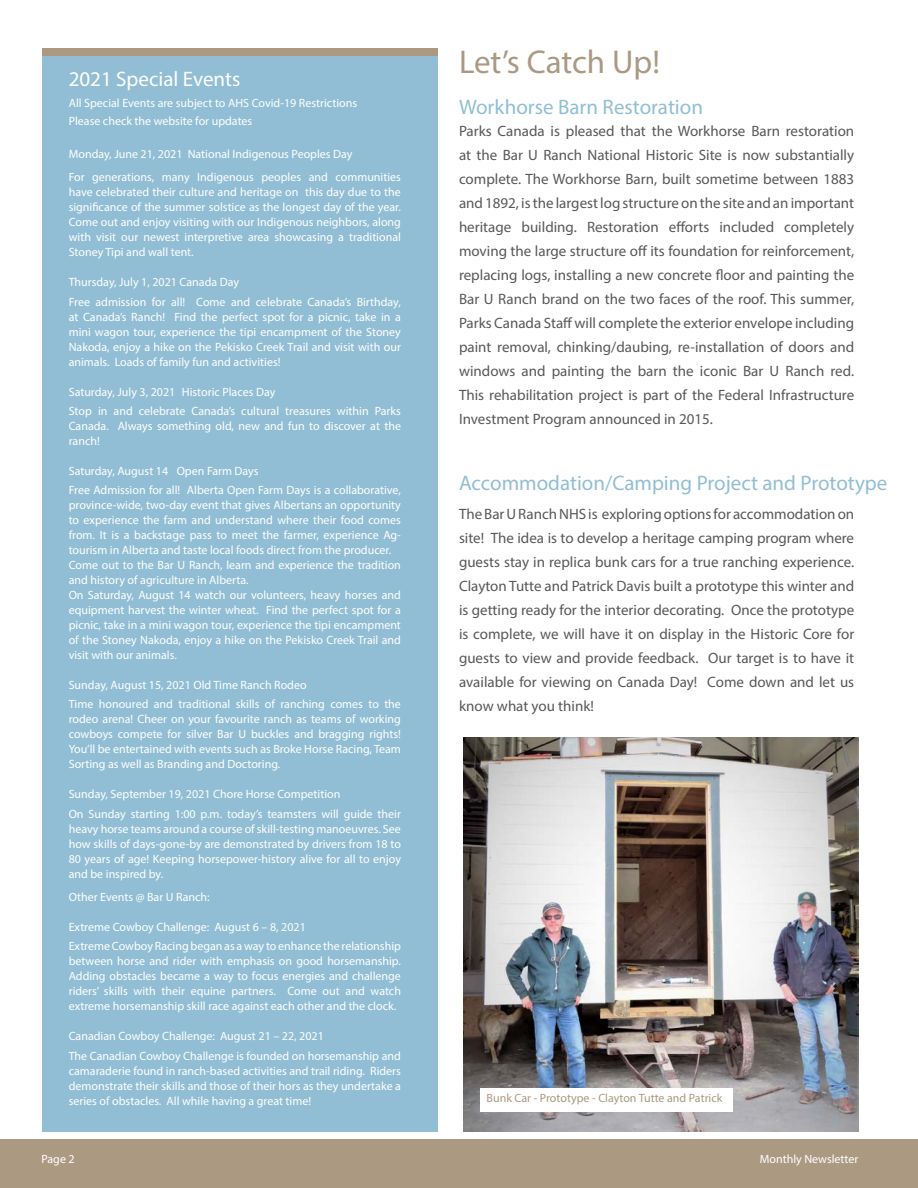
<style>
.page{position:relative;width:918px;height:1188px;background:#fff}
.page>*{position:absolute;margin:0;border:0;box-sizing:border-box;transform-origin:0 0}
.H_1{font:33px "Myriad Pro";letter-spacing:-.005em;color:#ab9982}
.Paragraph_Intro{font:21px "Myriad Pro";color:#91bed4}
.H_2_White{font:21px "Myriad Pro";color:#fff}
.B_1{font:15px/24px "Myriad Pro";color:#57585a;text-align:justify}
.B_2_White{font:12px/15px "Myriad Pro";color:#fff;text-align:justify}
.t1{font:12px "Myriad Pro";color:#ab9982}
</style>
<div class="page">
<div style="left:0;top:1140px;width:918px;height:48px;background:#ab9982"></div>
<div style="left:43px;top:48px;width:395px;height:1084px;background:#91bed4"></div>
<div style="left:43px;top:48px;width:395px;height:8px;background:#ab9982"></div>
<img style="left:463px;top:738px;width:395px;height:394px">
<div style="left:480px;top:1089px;width:252px;height:23px;background:#fff"></div>
<p class="H_2_White" style="left:69px;top:66px;width:173px">2021 Special Events</p>
<p class="B_2_White" style="left:69px;top:95px;width:290px">All Special Events are subject to AHS Covid-19 Restrictions</p>
<p class="B_2_White" style="left:69px;top:113px;width:185px">Please check the website for updates</p>
<p class="B_2_White" style="left:69px;top:146px;width:285px">Monday, June 21, 2021 National Indigenous Peoples Day</p>
<p class="B_2_White" style="left:69px;top:170px;width:334px">For generations, many Indigenous peoples and communities have celebrated their culture and heritage on this day due to the significance of the summer solstice as the longest day of the year.<br>Come out and enjoy visiting with our Indigenous neighbors, along with visit our newest interpretive area showcasing a traditional Stoney Tipi and wall tent.</p>
<p class="B_2_White" style="left:69px;top:275px;width:172px">Thursday, July 1, 2021 Canada Day</p>
<p class="B_2_White" style="left:69px;top:294px;width:334px">Free admission for all! Come and celebrate Canada’s Birthday, at Canada’s Ranch! Find the perfect spot for a picnic, take in a mini wagon tour, experience the tipi encampment of the Stoney Nakoda, enjoy a hike on the Pekisko Creek Trail and visit with our animals. Loads of family fun and activities!</p>
<p class="B_2_White" style="left:69px;top:384px;width:208px">Saturday, July 3, 2021 Historic Places Day</p>
<p class="B_2_White" style="left:69px;top:403px;width:334px">Stop in and celebrate Canada’s cultural treasures within Parks Canada. Always something old, new and fun to discover at the ranch!</p>
<p class="B_2_White" style="left:69px;top:463px;width:191px">Saturday, August 14 Open Farm Days</p>
<p class="B_2_White" style="left:69px;top:482px;width:334px">Free Admission for all! Alberta Open Farm Days is a collaborative, province-wide, two-day event that gives Albertans an opportunity to experience the farm and understand where their food comes from. It is a backstage pass to meet the farmer, experience Ag&shy;tourism in Alberta and taste local foods direct from the producer.</p>
<p class="B_2_White" style="left:69px;top:557px;width:334px">Come out to the Bar U Ranch, learn and experience the tradition and history of agriculture in Alberta.</p>
<p class="B_2_White" style="left:69px;top:587px;width:334px">On Saturday, August 14 watch our volunteers, heavy horses and equipment harvest the winter wheat. Find the perfect spot for a picnic, take in a mini wagon tour, experience the tipi encampment of the Stoney Nakoda, enjoy a hike on the Pekisko Creek Trail and visit with our animals.</p>
<p class="B_2_White" style="left:69px;top:677px;width:239px">Sunday, August 15, 2021 Old Time Ranch Rodeo</p>
<p class="B_2_White" style="left:69px;top:697px;width:334px">Time honoured and traditional skills of ranching comes to the rodeo arena! Cheer on your favourite ranch as teams of working cowboys compete for silver Bar U buckles and bragging rights!<br>You’ll be entertained with events such as Broke Horse Racing, Team Sorting as well as Branding and Doctoring.</p>
<p class="B_2_White" style="left:69px;top:787px;width:273px">Sunday, September 19, 2021 Chore Horse Competition</p>
<p class="B_2_White" style="left:69px;top:806px;width:334px">On Sunday starting 1:00 p.m. today’s teamsters will guide their heavy horse teams around a course of skill-testing manoeuvres. See how skills of days-gone-by are demonstrated by drivers from 18 to 80 years of age! Keeping horsepower-history alive for all to enjoy and be inspired by.</p>
<p class="B_2_White" style="left:69px;top:889px;width:142px">Other Events @ Bar U Ranch:</p>
<p class="B_2_White" style="left:69px;top:919px;width:239px">Extreme Cowboy Challenge: August 6 – 8, 2021</p>
<p class="B_2_White" style="left:69px;top:939px;width:334px">Extreme Cowboy Racing began as a way to enhance the relationship between horse and rider with emphasis on good horsemanship.<br>Adding obstacles became a way to focus energies and challenge riders’ skills with their equine partners. Come out and watch extreme horsemanship skill race against each other and the clock.</p>
<p class="B_2_White" style="left:69px;top:1029px;width:257px">Canadian Cowboy Challenge: August 21 – 22, 2021</p>
<p class="B_2_White" style="left:69px;top:1048px;width:334px">The Canadian Cowboy Challenge is founded on horsemanship and camaraderie found in ranch-based activities and trail riding. Riders demonstrate their skills and those of their hors as they undertake a series of obstacles. All while having a great time!</p>
<p class="H_1" style="left:459px;top:42px;width:202px">Let’s Catch Up!</p>
<p class="Paragraph_Intro" style="left:459px;top:94px;width:246px">Workhorse Barn Restoration</p>
<p class="B_1" style="left:459px;top:119px;width:397px">Parks Canada is pleased that the Workhorse Barn restoration at the Bar U Ranch National Historic Site is now substantially complete. The Workhorse Barn, built sometime between 1883 and 1892, is the largest log structure on the site and an important heritage building. Restoration efforts included completely moving the large structure off its foundation for reinforcement, replacing logs, installing a new concrete floor and painting the Bar U Ranch brand on the two faces of the roof. This summer, Parks Canada Staff will complete the exterior envelope including paint removal, chinking/daubing, re-installation of doors and windows and painting the barn the iconic Bar U Ranch red.<br>This rehabilitation project is part of the Federal Infrastructure Investment Program announced in 2015.</p>
<p class="Paragraph_Intro" style="left:459px;top:470px;width:430px">Accommodation/Camping Project and Prototype</p>
<p class="B_1" style="left:459px;top:502px;width:397px">The Bar U Ranch NHS is exploring options for accommodation on site! The idea is to develop a heritage camping program where guests stay in replica bunk cars for a true ranching experience.<br>Clayton Tutte and Patrick Davis built a prototype this winter and is getting ready for the interior decorating. Once the prototype is complete, we will have it on display in the Historic Core for guests to view and provide feedback. Our target is to have it available for viewing on Canada Day! Come down and let us know what you think!</p>
<p class="t1" style="left:487px;top:1091px;width:237px">Bunk Car - Prototype - Clayton Tutte and Patrick</p>
<p class="B_2_White" style="left:41px;top:1152px;width:35px">Page 2</p>
<p class="B_2_White" style="left:760px;top:1152px;width:100px">Monthly Newsletter</p>
</div>
